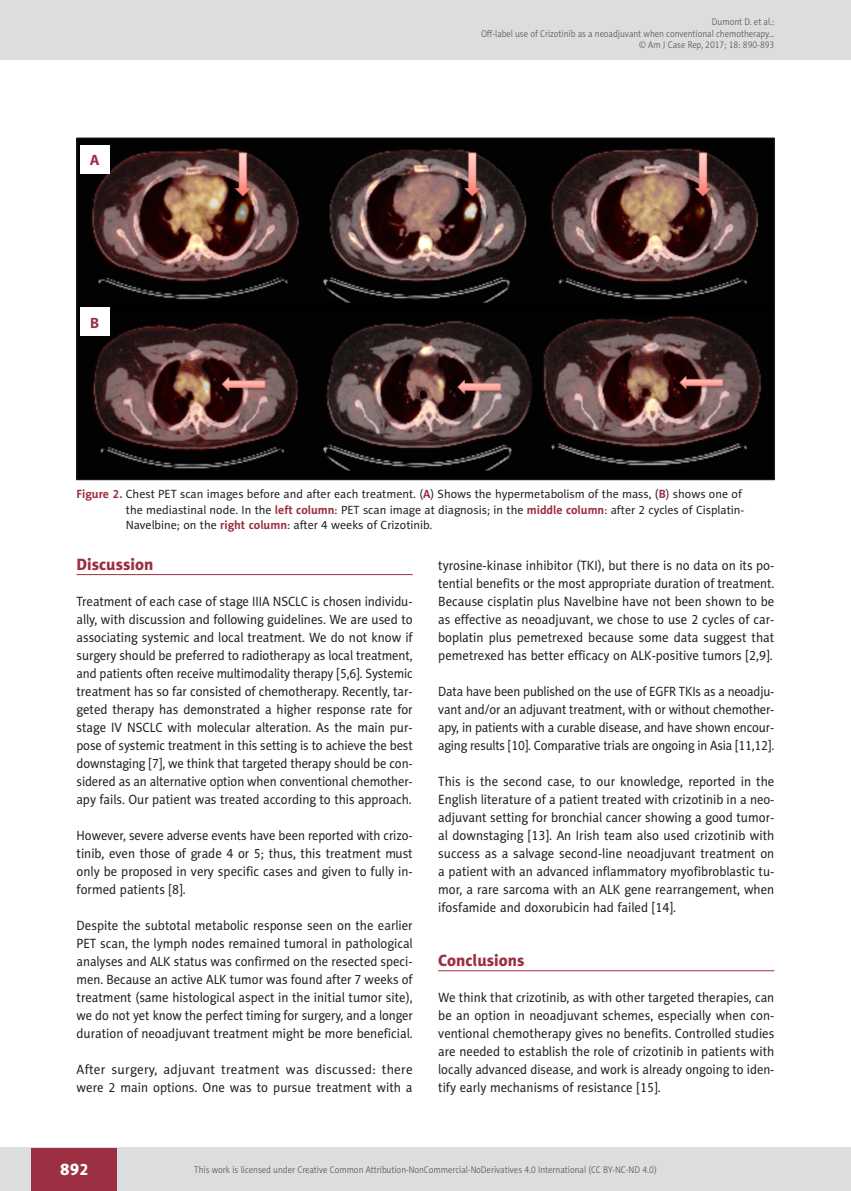
<style>
.page{position:relative;width:851px;height:1191px;background:#fff}
.page>*{position:absolute;margin:0;border:0;box-sizing:border-box;transform-origin:0 0}
.AJCR_Headline_1{font:16.5px "Naomi Sans EFN Heavy";color:#9d2f42}
.t1{font:16.5px "Naomi Sans EFN Heavy";color:#fff}
.t2{font:700 15px "Myriad Pro";color:#9d2f42}
.AJCR_Body{font:13.5px/18px "Naomi Sans EFN";color:#231f20;text-align:justify;scale:.95 1}
.AJCR_Body-2{font:13.5px/18px "Naomi Sans EFN";color:#231f20;text-align:justify;scale:.93 1}
.AJCR_Body-3{font:13.5px/18px "Naomi Sans EFN";letter-spacing:.02em;color:#231f20}
.AJCR_Rycina_tytul{font:12px/15.8px "Naomi Sans EFN";color:#231f20}
.AJCR_pagina_zywa{font:9.75px/11.2px "Naomi Sans EFN Light";color:#57585a;text-align:right;scale:.9 1}
.AJCR_pagina_sygnatur{font:9.75px "Naomi Sans EFN Light";color:#57585a;scale:.9 1}
.s1{font-weight:700;color:#9d2f42}
</style>
<div class="page">
<hr style="left:77px;top:574px;width:335px;height:1px;background:#9d2f42">
<hr style="left:438px;top:970px;width:336px;height:1px;background:#9d2f42">
<img style="left:79px;top:140px;width:693px;height:338px">
<div style="left:80px;top:146px;width:29px;height:28px;background:#fff"></div>
<div style="left:80px;top:308px;width:29px;height:28px;background:#fff"></div>
<div style="left:0;top:1148px;width:850px;height:43px;background:#dcdddf"></div>
<div style="left:32px;top:1147px;width:85px;height:43px;background:#9d2f42"></div>
<div style="left:0;top:0;width:850px;height:60px;background:#dcdddf"></div>
<hr style="left:850px;top:0;width:1px;height:60px;background:#dcdddf">
<p class="t2" style="left:90px;top:151px;width:11px">A</p>
<p class="t2" style="left:90px;top:313px;width:11px">B</p>
<p class="AJCR_pagina_zywa" style="left:481px;top:16px;width:327px">Dumont D. et al.:<br>Off-label use of Crizotinib as a neoadjuvant when conventional chemotherapy…</p>
<p class="AJCR_pagina_sygnatur" style="left:639px;top:39px;width:152px">© Am J Case Rep, 2017; 18: 890-893</p>
<p class="AJCR_Rycina_tytul" style="left:126px;top:486px;width:620px;text-indent:-49px"><span class="s1">Figure 2.</span> Chest PET scan images before and after each treatment. (<span class="s1">A</span>) Shows the hypermetabolism of the mass, (<span class="s1">B</span>) shows one of the mediastinal node. In the <span class="s1">left column</span>: PET scan image at diagnosis; in the <span class="s1">middle column</span>: after 2 cycles of Cisplatin-<br>Navelbine; on the <span class="s1">right column</span>: after 4 weeks of Crizotinib.</p>
<p class="AJCR_Headline_1" style="left:77px;top:554px;width:78px">Discussion</p>
<p class="AJCR_Body" style="left:77px;top:592px;width:355px">Treatment of each case of stage IIIA NSCLC is chosen individu&shy;ally, with discussion and following guidelines. We are used to associating systemic and local treatment. We do not know if surgery should be preferred to radiotherapy as local treatment, and patients often receive multimodality therapy [5,6]. Systemic treatment has so far consisted of chemotherapy. Recently, tar&shy;geted therapy has demonstrated a higher response rate for stage IV NSCLC with molecular alteration. As the main pur&shy;pose of systemic treatment in this setting is to achieve the best downstaging [7], we think that targeted therapy should be con&shy;sidered as an alternative option when conventional chemother&shy;apy fails. Our patient was treated according to this approach.</p>
<p class="AJCR_Body-2" style="left:77px;top:826px;width:363px">However, severe adverse events have been reported with crizo&shy;tinib, even those of grade 4 or 5; thus, this treatment must only be proposed in very specific cases and given to fully in&shy;formed patients [8].</p>
<p class="AJCR_Body" style="left:77px;top:916px;width:355px">Despite the subtotal metabolic response seen on the earlier PET scan, the lymph nodes remained tumoral in pathological analyses and ALK status was confirmed on the resected speci&shy;men. Because an active ALK tumor was found after 7 weeks of treatment (same histological aspect in the initial tumor site), we do not yet know the perfect timing for surgery, and a longer duration of neoadjuvant treatment might be more beneficial.</p>
<p class="AJCR_Body-3" style="left:77px;top:1060px;width:337px">After surgery, adjuvant treatment was discussed: there were 2 main options. One was to pursue treatment with a</p>
<p class="AJCR_Body" style="left:438px;top:556px;width:355px">tyrosine-kinase inhibitor (TKI), but there is no data on its po&shy;tential benefits or the most appropriate duration of treatment.<br>Because cisplatin plus Navelbine have not been shown to be as effective as neoadjuvant, we chose to use 2 cycles of car&shy;boplatin plus pemetrexed because some data suggest that pemetrexed has better efficacy on ALK-positive tumors [2,9].</p>
<p class="AJCR_Body-2" style="left:438px;top:682px;width:363px">Data have been published on the use of EGFR TKIs as a neoadju&shy;vant and/or an adjuvant treatment, with or without chemother&shy;apy, in patients with a curable disease, and have shown encour&shy;aging results [10]. Comparative trials are ongoing in Asia [11,12].</p>
<p class="AJCR_Body" style="left:438px;top:772px;width:355px">This is the second case, to our knowledge, reported in the English literature of a patient treated with crizotinib in a neo&shy;adjuvant setting for bronchial cancer showing a good tumor&shy;al downstaging [13]. An Irish team also used crizotinib with success as a salvage second-line neoadjuvant treatment on a patient with an advanced inflammatory myofibroblastic tu&shy;mor, a rare sarcoma with an ALK gene rearrangement, when ifosfamide and doxorubicin had failed [14].</p>
<p class="AJCR_Headline_1" style="left:438px;top:950px;width:88px">Conclusions</p>
<p class="AJCR_Body" style="left:438px;top:988px;width:355px">We think that crizotinib, as with other targeted therapies, can be an option in neoadjuvant schemes, especially when con&shy;ventional chemotherapy gives no benefits. Controlled studies are needed to establish the role of crizotinib in patients with locally advanced disease, and work is already ongoing to iden&shy;tify early mechanisms of resistance [15].</p>
<p class="t1" style="left:60px;top:1159px;width:30px">892</p>
<p class="AJCR_pagina_zywa" style="left:194px;top:1164px;width:515px">This work is licensed under Creative Common Attribution-NonCommercial-NoDerivatives 4.0 International (CC BY-NC-ND 4.0)</p>
</div>
